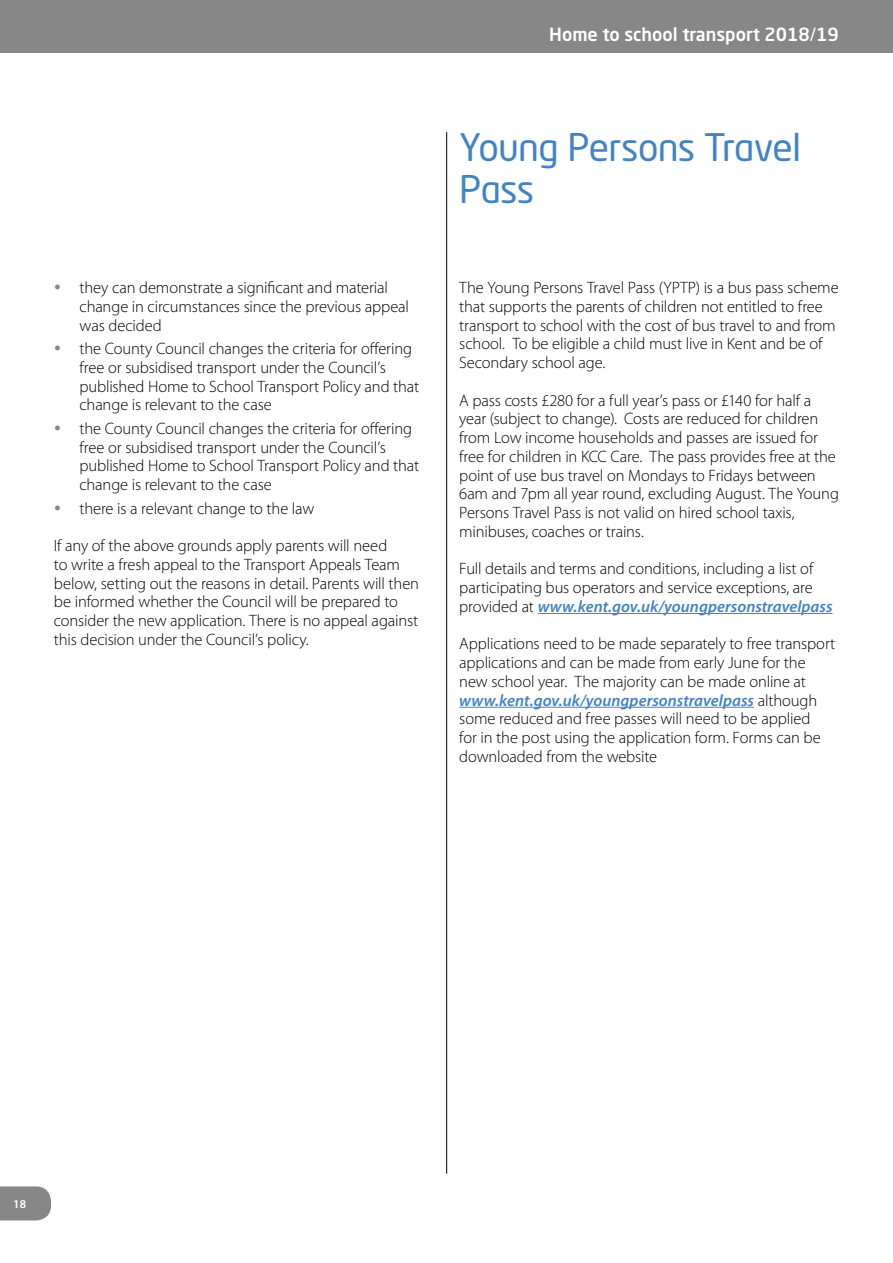
<style>
.page{position:relative;width:893px;height:1263px;background:#fff}
.page>*{position:absolute;margin:0;border:0;box-sizing:border-box;transform-origin:0 0}
.t1{font:37.5px/42px "Neo Tech Std";letter-spacing:-.02em;color:#4283c4}
.t2{font:500 18px "Neo Sans Std";color:#fff}
.t3{font:300 16.5px/18.8px "Myriad Pro";letter-spacing:-.01em;color:#000}
.t4{font:600 12px "Myriad Pro";color:#fff}
.s1{font-weight:400}
.s2{font-weight:600;font-style:italic;color:#4283c4}
</style>
<div class="page">
<div style="left:1px;top:0;width:892px;height:53px;background:#878787"></div>
<svg style="left:0;top:1186px;width:51px;height:34px;background:#8e8e8e"></svg>
<hr style="left:538px;top:613px;width:295px;height:1px;background:#4283c4">
<hr style="left:459px;top:707px;width:295px;height:1px;background:#4283c4">
<hr style="left:446px;top:132px;width:1px;height:1042px;background:#000">
<p class="t3" style="left:80px;top:278px;width:331px">they can demonstrate a significant and material change in circumstances since the previous appeal was decided</p>
<p class="t3" style="left:79px;top:339px;width:341px">the County Council changes the criteria for offering free or subsidised transport under the Council’s published Home to School Transport Policy and that change is relevant to the case</p>
<p class="t3" style="left:79px;top:419px;width:341px">the County Council changes the criteria for offering free or subsidised transport under the Council’s published Home to School Transport Policy and that change is relevant to the case</p>
<p class="t3" style="left:79px;top:498px;width:236px">there is a relevant change to the law</p>
<p class="t3" style="left:54px;top:536px;width:367px">If any of the above grounds apply parents will need<br>to write a fresh appeal to the Transport Appeals Team below, setting out the reasons in detail. Parents will then be informed whether the Council will be prepared to consider the new application. There is no appeal against this decision under the Council’s policy.</p>
<p class="t2" style="left:549px;top:23px;width:291px">Home to school transport 2018<span class="s1">/</span>19</p>
<h1 class="t1" style="left:459px;top:125px;width:343px">Young Persons Travel<br>Pass</h1>
<p class="t3" style="left:459px;top:278px;width:381px">The Young Persons Travel Pass (YPTP) is a bus pass scheme that supports the parents of children not entitled to free transport to school with the cost of bus travel to and from school. To be eligible a child must live in Kent and be of Secondary school age.</p>
<p class="t3" style="left:459px;top:390px;width:381px">A pass costs £280 for a full year’s pass or £140 for half a year (subject to change). Costs are reduced for children from Low income households and passes are issued for free for children in KCC Care. The pass provides free at the point of use bus travel on Mondays to Fridays between 6am and 7pm all year round, excluding August. The Young Persons Travel Pass is not valid on hired school taxis, minibuses, coaches or trains.</p>
<p class="t3" style="left:459px;top:559px;width:375px">Full details and terms and conditions, including a list of participating bus operators and service exceptions, are provided at <span class="s2">www.kent.gov.uk/youngpersonstravelpass</span></p>
<p class="t3" style="left:459px;top:634px;width:378px">Applications need to be made separately to free transport applications and can be made from early June for the new school year. The majority can be made online at <span class="s2">www.kent.gov.uk/youngpersonstravelpass</span> although some reduced and free passes will need to be applied<br>for in the post using the application form. Forms can be downloaded from the website</p>
<p class="t4" style="left:13px;top:1196px;width:14px">18</p>
</div>
